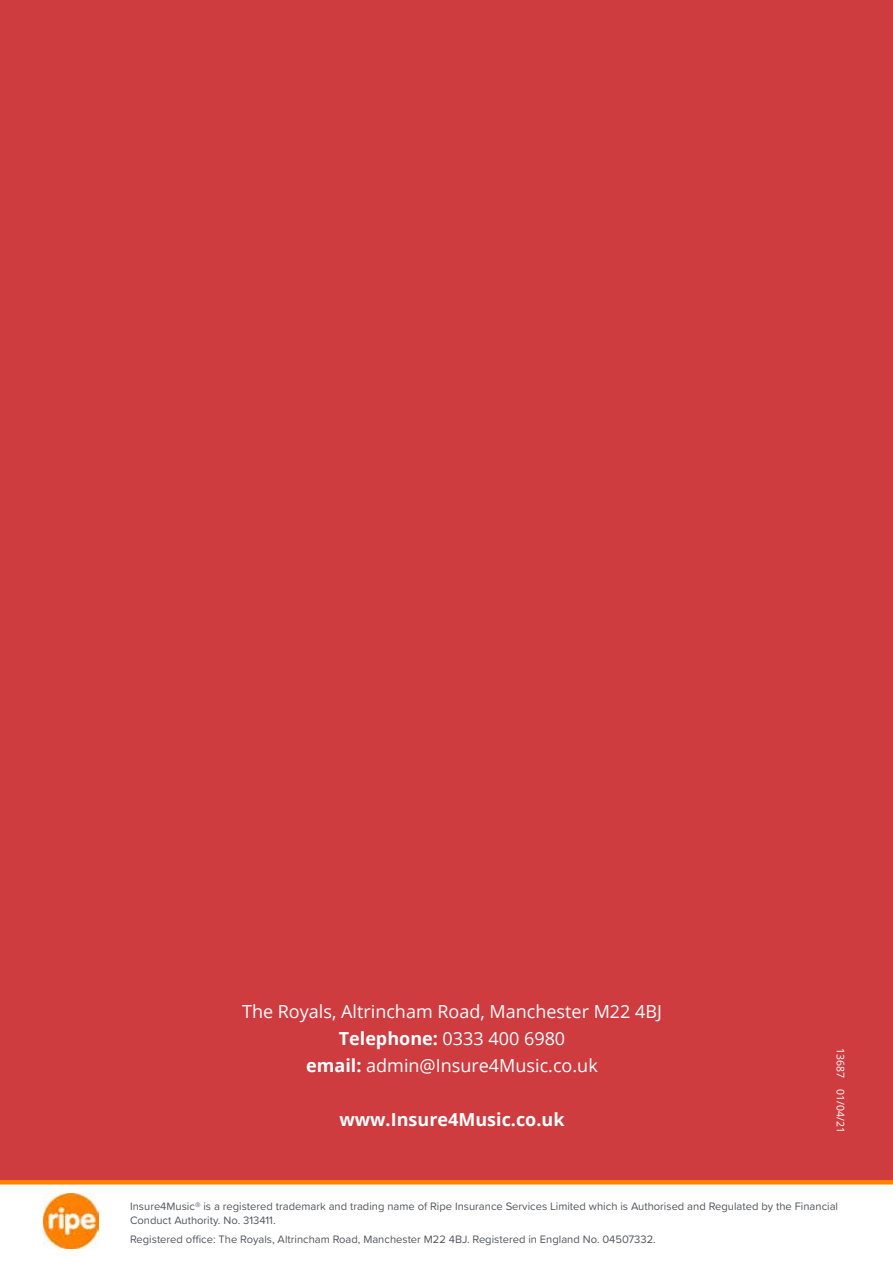
<style>
.page{position:relative;width:893px;height:1263px;background:#fff}
.page>*{position:absolute;margin:0;border:0;box-sizing:border-box;transform-origin:0 0}
.t1{font:18px/27px "Open Sans";color:#fff;text-align:center}
.t2{font:700 18px "Open Sans";color:#fff}
.t3{font:11.25px/13.4px "Proxima Soft";color:#54565a}
.t4{font:10.5px "Open Sans";color:#fff}
.s1{font-weight:700}
</style>
<div class="page">
<div style="left:0;top:0;width:893px;height:1182px;background:#ce3c40"></div>
<hr style="left:0;top:1180px;width:893px;height:4px;background:#ff8200">
<img style="left:43px;top:1194px;width:55px;height:54px">
<h1 class="t1" style="left:242px;top:997px;width:421px">The Royals, Altrincham Road, Manchester M22 4BJ<br><span class="s1">Telephone:</span> 0333 400 6980<br><span class="s1">email:</span> admin@Insure4Music.co.uk</h1>
<h1 class="t2" style="left:339px;top:1107px;width:227px">www.Insure4Music.co.uk</h1>
<p class="t4" style="left:848px;top:1048px;width:86px;rotate:90deg">13687 01/04/21</p>
<p class="t3" style="left:130px;top:1199px;width:709px">Insure4Music® is a registered trademark and trading name of Ripe Insurance Services Limited which is Authorised and Regulated by the Financial<br>Conduct Authority. No. 313411.</p>
<p class="t3" style="left:130px;top:1232px;width:527px">Registered office: The Royals, Altrincham Road, Manchester M22 4BJ. Registered in England No. 04507332.</p>
</div>
